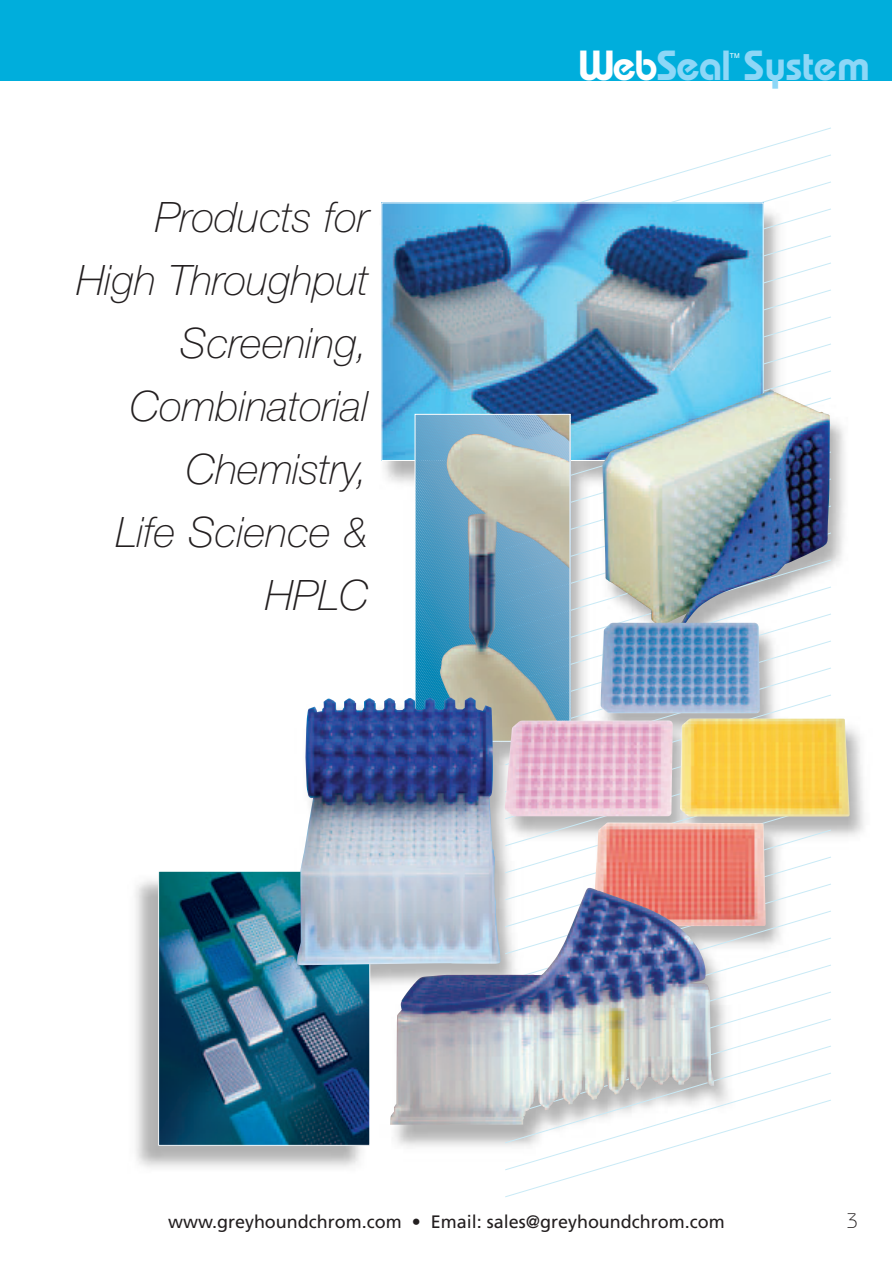
<style>
.page{position:relative;width:893px;height:1263px;background:#fff}
.page>*{position:absolute;margin:0;border:0;box-sizing:border-box;transform-origin:0 0}
.t1{font:42px/63px "Helvetica Neue Thin Italic+JNCONC";color:#231f20;text-align:right}
.t2{font:42px "Bauhaus Demi+NUBFLU";letter-spacing:-.02em;color:#8dd7f7}
.t3{font:21px "Bauhaus Light+PMZBLK";color:#231f20}
.t4{font:18px "Frutiger";color:#231f20}
.t5{font:6.75px "Helvetica+WTCXAO";color:#fff}
.s1{color:#fff}
</style>
<div class="page">
<div style="left:0;top:0;width:892px;height:81px;background:#00aedc"></div>
<img style="left:160px;top:873px;width:208px;height:271px">
<div style="left:158px;top:871px;width:212px;height:275px;border:1px solid #fff"></div>
<img style="left:383px;top:205px;width:32px;height:254px">
<img style="left:415px;top:127px;width:417px;height:1070px">
<img style="left:440px;top:416px;width:128px;height:324px">
<div style="left:415px;top:414px;width:155px;height:328px;border:1px solid #fff"></div>
<img style="left:505px;top:623px;width:345px;height:303px">
<img style="left:296px;top:697px;width:204px;height:268px">
<img style="left:390px;top:888px;width:231px;height:237px">
<p class="t1" style="left:76px;top:190px;width:294px">Products for<br>High Throughput<br>Screening,<br>Combinatorial<br>Chemistry,<br>Life Science &amp;<br>HPLC</p>
<p class="t2" style="left:578px;top:40px;width:293px"><span class="s1">Web</span>Seal System</p>
<p class="t5" style="left:730px;top:51px;width:11px">TM</p>
<p class="t4" style="left:168px;top:1214px;width:558px">www.greyhoundchrom.com • Email: sales@greyhoundchrom.com</p>
<p class="t3" style="left:846px;top:1208px;width:13px">3</p>
</div>
